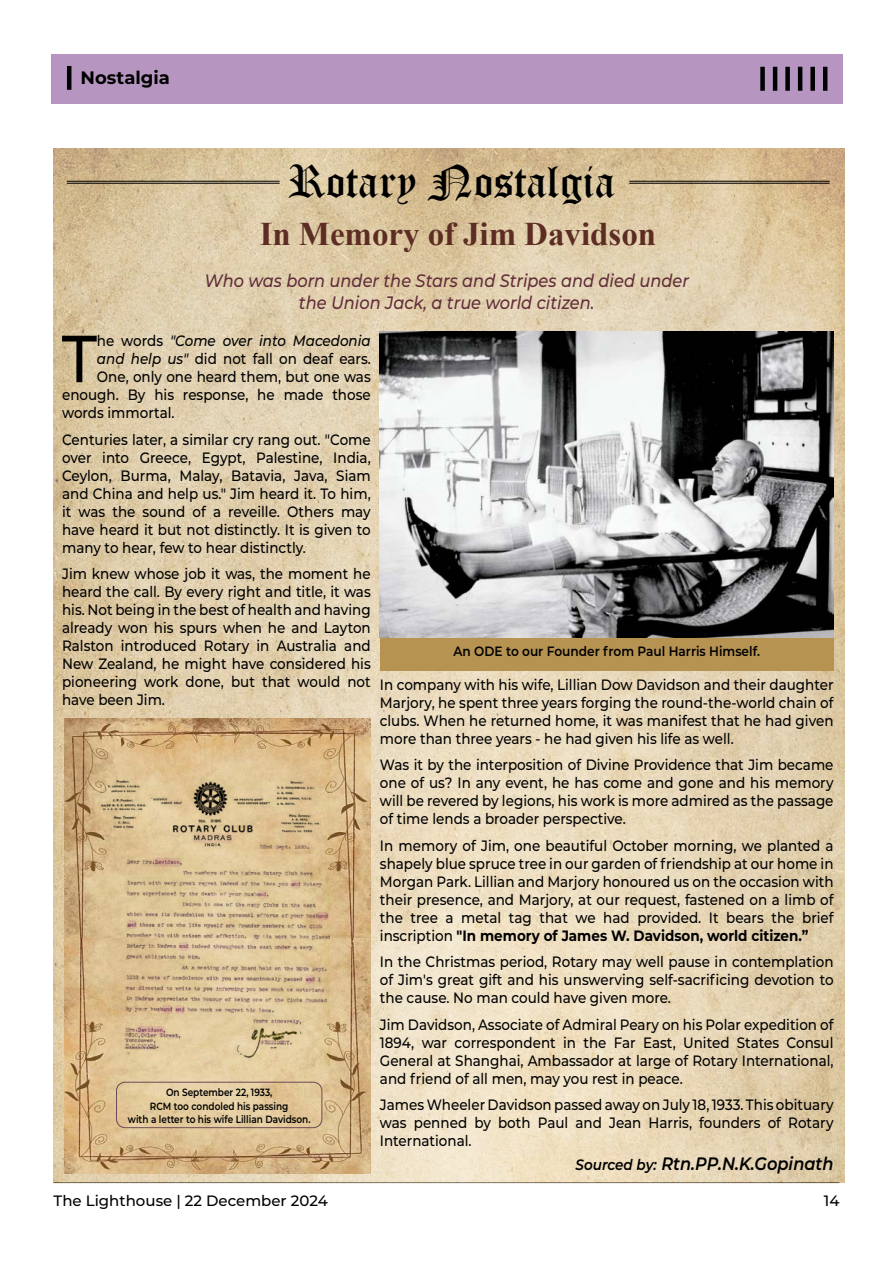
<style>
.page{position:relative;width:893px;height:1263px;background:#fff}
.page>*{position:absolute;margin:0;border:0;box-sizing:border-box;transform-origin:0 0}
.t1{font:500 66.45px "Montserrat";color:#000;scale:.9 1}
.t2{font:45px "Old English Text";color:#000}
.t3{font:700 33px "Times New Roman";color:#5d2d24}
.t4{font:italic 500 18px/21.6px "Montserrat";color:#622e39;text-align:center;scale:.9 1}
.t5{font:italic 600 18px "Montserrat";color:#000;scale:.9 1}
.t6{font:700 18px "Montserrat";color:#000}
.t7{font:500 15px/18px "Montserrat";color:#000;text-align:justify;scale:.9 1}
.t8{font:500 15px "Montserrat";color:#000}
.t9{font:italic 500 15px "Montserrat";color:#000;scale:.9 1}
.t10{font:600 13.5px "Montserrat";color:#000;scale:.9 1}
.t11{font:600 10.5px/13.5px "Montserrat";color:#000;text-align:center;scale:.85 1}
.s1{font-style:normal}
.s2{font-style:italic}
.s3{font-weight:700}
.s4{font-size:15px}
</style>
<div class="page">
<hr style="left:54px;top:1182px;width:785px;height:1px;background:#000">
<div style="left:51px;top:54px;width:791px;height:50px;background:#b695c0"></div>
<hr style="left:67px;top:66px;width:4px;height:24px;background:#000101">
<div style="left:760px;top:67px;width:5px;height:24px;background:#000101"></div>
<hr style="left:773px;top:67px;width:4px;height:24px;background:#000101">
<div style="left:785px;top:67px;width:5px;height:24px;background:#000101"></div>
<hr style="left:798px;top:67px;width:4px;height:24px;background:#000101">
<div style="left:810px;top:67px;width:5px;height:24px;background:#000101"></div>
<hr style="left:823px;top:67px;width:4px;height:24px;background:#000101">
<img style="left:54px;top:149px;width:790px;height:1033px">
<hr style="left:67px;top:181px;width:213px;height:1px;background:#000">
<hr style="left:67px;top:183px;width:213px;height:1px;background:#000">
<hr style="left:629px;top:181px;width:201px;height:1px;background:#000">
<hr style="left:629px;top:183px;width:201px;height:1px;background:#000">
<img style="left:380px;top:332px;width:454px;height:306px">
<div style="left:380px;top:638px;width:454px;height:32px;background:#b79352"></div>
<img style="left:64px;top:719px;width:307px;height:454px">
<img style="left:92px;top:774px;width:237px;height:292px">
<div style="left:116px;top:1082px;width:206px;height:46px;border:1px solid #6d4a58;border-radius:9px"></div>
<p class="t6" style="left:81px;top:64px;width:91px">Nostalgia</p>
<h2 class="t2" style="left:288px;top:153px;width:329px">Rotary Nostalgia</h2>
<h3 class="t3" style="left:260px;top:210px;width:398px">In Memory of Jim Davidson</h3>
<p class="t4" style="left:204px;top:269px;width:540px">Who was born under the Stars and Stripes and died under the Union Jack, a true world citizen.</p>
<h1 class="t1" style="left:62px;top:312px;width:40px">T</h1>
<p class="t9" style="left:97px;top:330px;width:306px"><span class="s1">he words</span> "Come over into Macedonia</p>
<p class="t7" style="left:97px;top:349px;width:306px"><span class="s2">and help us"</span> did not fall on deaf ears.</p>
<p class="t7" style="left:97px;top:367px;width:306px">One, only one heard them, but one was</p>
<p class="t7" style="left:62px;top:385px;width:345px">enough. By his response, he made those</p>
<p class="t7" style="left:62px;top:403px;width:127px">words immortal.</p>
<p class="t7" style="left:62px;top:430px;width:345px">Centuries later, a similar cry rang out. "Come over into Greece, Egypt, Palestine, India, Ceylon, Burma, Malay, Batavia, Java, Siam and China and help us." Jim heard it. To him, it was the sound of a reveille. Others may have heard it but not distinctly. It is given to many to hear, few to hear distinctly.</p>
<p class="t7" style="left:62px;top:564px;width:345px">Jim knew whose job it was, the moment he heard the call. By every right and title, it was his. Not being in the best of health and having already won his spurs when he and Layton Ralston introduced Rotary in Australia and New Zealand, he might have considered his pioneering work done, but that would not have been Jim.</p>
<p class="t11" style="left:128px;top:1085px;width:216px">On September 22, 1933,<br>RCM too condoled his passing<br>with a letter to his wife Lillian Davidson.</p>
<p class="t10" style="left:454px;top:642px;width:342px">An ODE to our Founder from Paul Harris Himself.</p>
<p class="t7" style="left:380px;top:675px;width:506px">In company with his wife, Lillian Dow Davidson and their daughter Marjory, he spent three years forging the round-the-world chain of clubs. When he returned home, it was manifest that he had given more than three years - he had given his life as well.</p>
<p class="t7" style="left:380px;top:755px;width:506px">Was it by the interposition of Divine Providence that Jim became one of us? In any event, he has come and gone and his memory will be revered by legions, his work is more admired as the passage of time lends a broader perspective.</p>
<p class="t7" style="left:380px;top:836px;width:506px">In memory of Jim, one beautiful October morning, we planted a shapely blue spruce tree in our garden of friendship at our home in Morgan Park. Lillian and Marjory honoured us on the occasion with their presence, and Marjory, at our request, fastened on a limb of the tree a metal tag that we had provided. It bears the brief inscription <span class="s3">"In memory of James W. Davidson, world citizen.”</span></p>
<p class="t7" style="left:380px;top:952px;width:506px">In the Christmas period, Rotary may well pause in contemplation of Jim's great gift and his unswerving self-sacrificing devotion to the cause. No man could have given more.</p>
<p class="t7" style="left:380px;top:1015px;width:506px">Jim Davidson, Associate of Admiral Peary on his Polar expedition of 1894, war correspondent in the Far East, United States Consul General at Shanghai, Ambassador at large of Rotary International, and friend of all men, may you rest in peace.</p>
<p class="t7" style="left:380px;top:1095px;width:506px">James Wheeler Davidson passed away on July 18, 1933. This obituary was penned by both Paul and Jean Harris, founders of Rotary International.</p>
<p class="t5" style="left:576px;top:1151px;width:288px"><span class="s4">Sourced by:</span> Rtn.PP.N.K.Gopinath</p>
<p class="t8" style="left:54px;top:1190px;width:276px">The Lighthouse | 22 December 2024</p>
<p class="t8" style="left:824px;top:1190px;width:17px">14</p>
</div>
